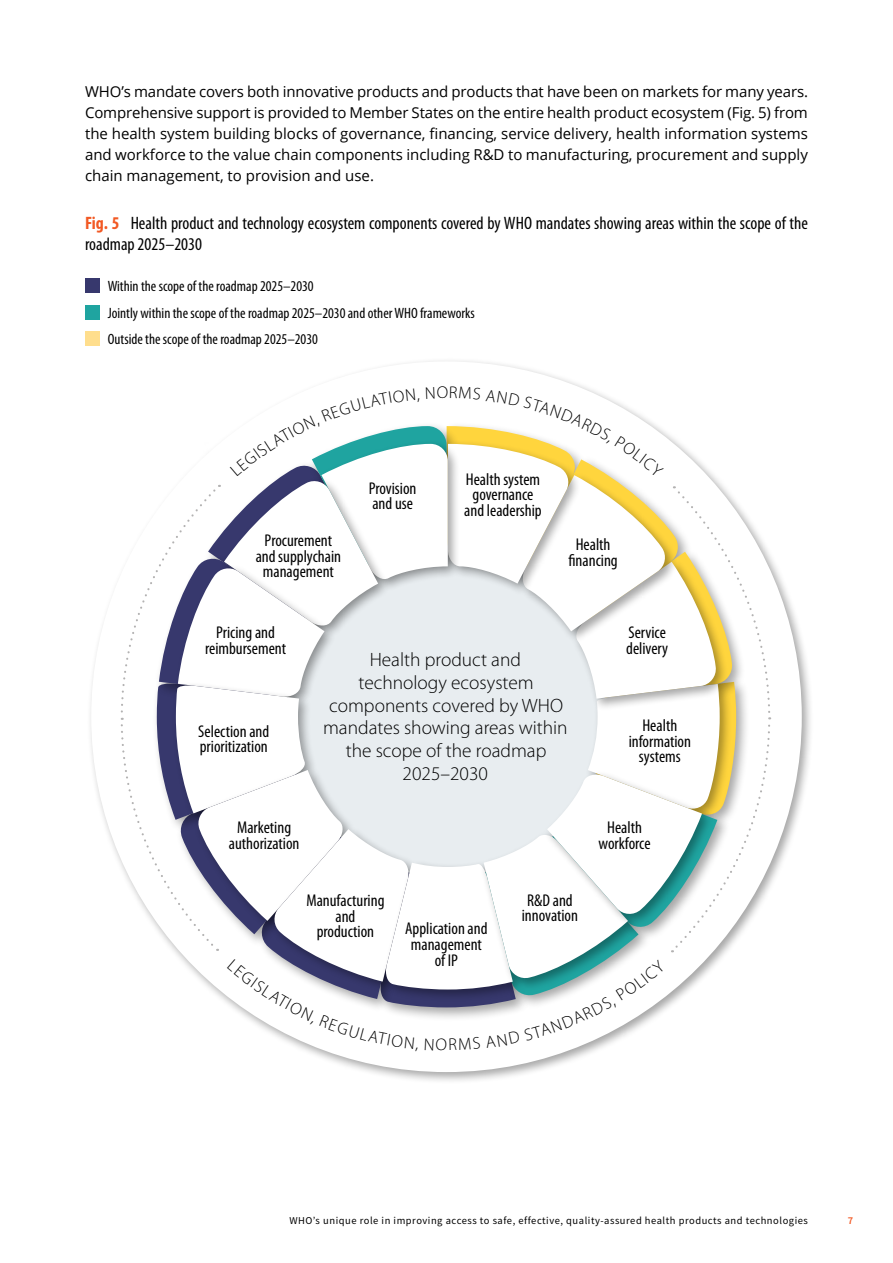
<style>
.page{position:relative;width:893px;height:1263px;background:#fff}
.page>*{position:absolute;margin:0;border:0;box-sizing:border-box;transform-origin:0 0}
.t1{font:300 19.35px/22.8px "Myriad Pro";color:#000;text-align:center}
.t2{font:condensed 18px/21px "Myriad Pro";color:#000}
.t3{font:condensed 17.1px/15.8px "Myriad Pro";color:#000;text-align:center}
.t4{font:300 17.1px "Myriad Pro";color:#000}
.t5{font:15px/21px "Open Sans";color:#000;text-align:justify}
.t6{font:condensed 15px/26.5px "Myriad Pro";color:#000}
.t7{font:10.5px "Source Sans Pro";letter-spacing:.05em;color:#000}
.t8{font:600 10.5px "Source Sans Pro";color:#f25924}
.s1{font-weight:700;color:#f25924}
</style>
<div class="page">
<div style="left:85px;top:278px;width:14px;height:14px;background:#37386d"></div>
<div style="left:85px;top:305px;width:14px;height:14px;background:#1fa4a0"></div>
<div style="left:85px;top:331px;width:14px;height:15px;background:#ffde8d"></div>
<div style="left:87px;top:357px;width:728px;height:728px;background:#000;opacity:.35"></div>
<svg style="left:91px;top:361px;width:711px;height:711px"></svg>
<svg style="left:120px;top:387px;width:651px;height:664px"></svg>
<p class="t5" style="left:85px;top:80px;width:725px">WHO’s mandate covers both innovative products and products that have been on markets for many years.<br>Comprehensive support is provided to Member States on the entire health product ecosystem (Fig. 5) from the health system building blocks of governance, financing, service delivery, health information systems and workforce to the value chain components including R&amp;D to manufacturing, procurement and supply chain management, to provision and use.</p>
<p class="t2" style="left:85px;top:212px;width:724px"><span class="s1">Fig. 5</span> Health product and technology ecosystem components covered by WHO mandates showing areas within the scope of the roadmap 2025–2030</p>
<p class="t6" style="left:108px;top:273px;width:369px">Within the scope of the roadmap 2025–2030<br>Jointly within the scope of the roadmap 2025–2030 and other WHO frameworks<br>Outside the scope of the roadmap 2025–2030</p>
<p class="t4" style="left:437px;top:383px;width:13px">O</p>
<p class="t3" style="left:256px;top:532px;width:87px">Procurement and supplychain management</p>
<p class="t3" style="left:369px;top:480px;width:49px;text-align:left">Provision and use</p>
<p class="t3" style="left:464px;top:471px;width:79px">Health system governance and leadership</p>
<p class="t3" style="left:568px;top:537px;width:51px">Health financing</p>
<p class="t3" style="left:205px;top:625px;width:82px">Pricing and reimbursement</p>
<p class="t3" style="left:198px;top:723px;width:73px;text-align:left">Selection and prioritization</p>
<p class="t1" style="left:323px;top:648px;width:246px">Health product and technology ecosystem components covered by WHO mandates showing areas within the scope of the roadmap<br>2025–2030</p>
<p class="t3" style="left:626px;top:625px;width:43px;text-align:left">Service delivery</p>
<p class="t3" style="left:629px;top:717px;width:64px">Health information systems</p>
<p class="t3" style="left:229px;top:819px;width:72px">Marketing authorization</p>
<p class="t3" style="left:306px;top:892px;width:80px">Manufacturing and production</p>
<p class="t3" style="left:405px;top:921px;width:84px">Application and management of IP</p>
<p class="t3" style="left:522px;top:892px;width:58px">R&amp;D and innovation</p>
<p class="t3" style="left:599px;top:819px;width:53px">Health workforce</p>
<p class="t7" style="left:289px;top:1214px;width:520px">WHO’s unique role in improving access to safe, effective, quality-assured health products and technologies</p>
<p class="t8" style="left:848px;top:1214px;width:7px">7</p>
</div>
